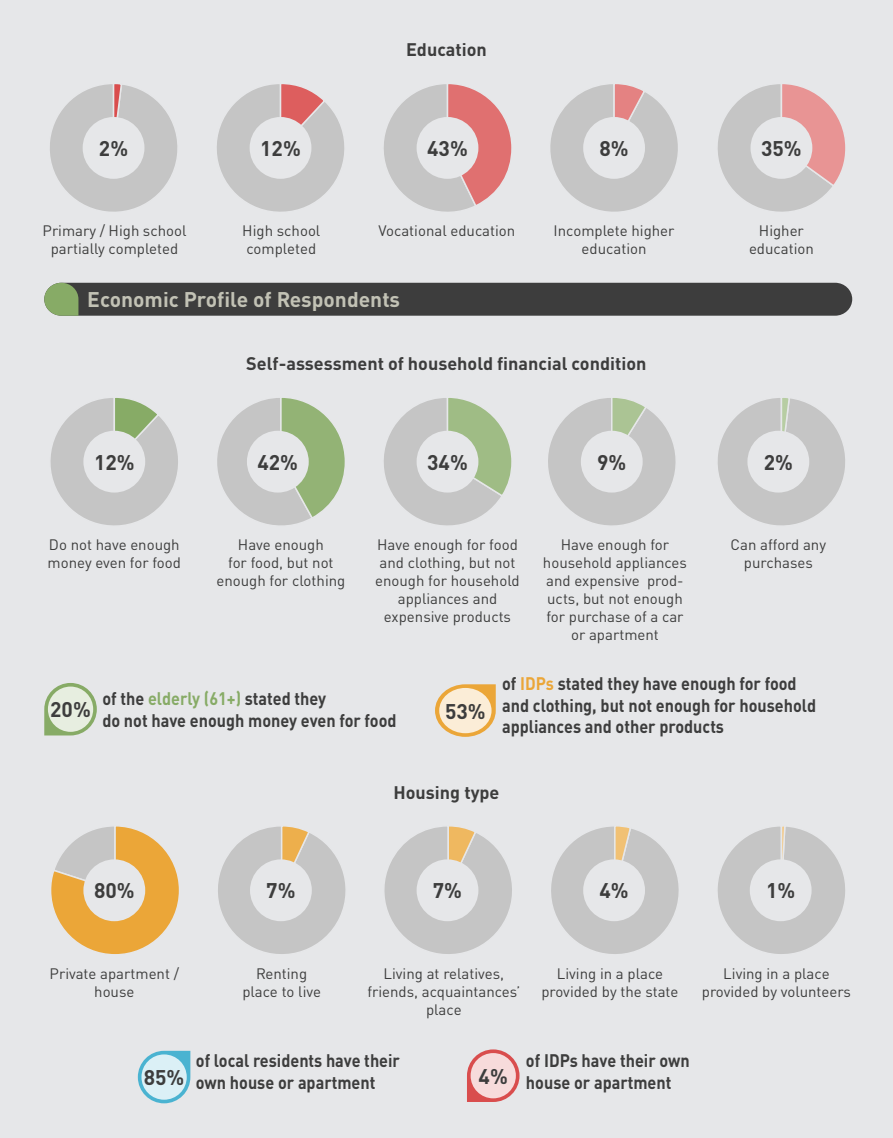
<style>
.page{position:relative;width:893px;height:1138px;background:#e6e7e9}
.page>*{position:absolute;margin:0;border:0;box-sizing:border-box;transform-origin:0 0}
.t1{font:700 21px "DIN Pro";color:#3d3d3d}
.t2{font:700 21px "DIN Pro";color:#c2c2b5}
.t3{font:700 18px/21.6px "DIN Pro";color:#3d3d3d;scale:.9 1}
.t4{font:700 18px "DIN Pro";color:#3d3d3d}
.t5{font:15px/18px "DIN Pro";color:#3d3d3d;text-align:center}
.s1{color:#87ab66}
.s2{color:#eba638}
</style>
<div class="page">
<svg style="left:50px;top:84px;width:128px;height:128px"></svg>
<div style="left:83px;top:117px;width:61px;height:62px;background:#e6e7e9;border-radius:50%"></div>
<svg style="left:51px;top:826px;width:128px;height:128px"></svg>
<svg style="left:218px;top:826px;width:128px;height:128px"></svg>
<svg style="left:384px;top:826px;width:128px;height:128px"></svg>
<svg style="left:551px;top:826px;width:128px;height:128px"></svg>
<svg style="left:717px;top:826px;width:128px;height:128px"></svg>
<svg style="left:548px;top:398px;width:128px;height:128px"></svg>
<svg style="left:717px;top:398px;width:128px;height:128px"></svg>
<svg style="left:435px;top:684px;width:61px;height:53px"></svg>
<div style="left:439px;top:688px;width:53px;height:45px;background:#fbedd7;border-radius:50%"></div>
<svg style="left:44px;top:683px;width:53px;height:52px"></svg>
<div style="left:48px;top:687px;width:45px;height:45px;background:#e7eee0;border-radius:50%"></div>
<svg style="left:384px;top:84px;width:128px;height:128px"></svg>
<div style="left:417px;top:117px;width:61px;height:62px;background:#e6e7e9;border-radius:50%"></div>
<svg style="left:717px;top:84px;width:129px;height:128px"></svg>
<div style="left:750px;top:117px;width:62px;height:62px;background:#e6e7e9;border-radius:50%"></div>
<svg style="left:550px;top:84px;width:128px;height:128px"></svg>
<div style="left:583px;top:117px;width:62px;height:62px;background:#e6e7e9;border-radius:50%"></div>
<svg style="left:217px;top:84px;width:128px;height:128px"></svg>
<div style="left:250px;top:117px;width:61px;height:62px;background:#e6e7e9;border-radius:50%"></div>
<div style="left:581px;top:431px;width:62px;height:62px;background:#e6e7e9;border-radius:50%"></div>
<div style="left:747px;top:431px;width:62px;height:62px;background:#e6e7e9;border-radius:50%"></div>
<svg style="left:217px;top:398px;width:128px;height:128px"></svg>
<div style="left:247px;top:431px;width:62px;height:62px;background:#e6e7e9;border-radius:50%"></div>
<svg style="left:384px;top:398px;width:128px;height:128px"></svg>
<div style="left:417px;top:431px;width:61px;height:62px;background:#e6e7e9;border-radius:50%"></div>
<svg style="left:50px;top:398px;width:128px;height:128px"></svg>
<div style="left:83px;top:431px;width:62px;height:62px;background:#e6e7e9;border-radius:50%"></div>
<div style="left:83px;top:859px;width:62px;height:62px;background:#e6e7e9;border-radius:50%"></div>
<div style="left:250px;top:859px;width:62px;height:62px;background:#e6e7e9;border-radius:50%"></div>
<div style="left:417px;top:859px;width:61px;height:62px;background:#e6e7e9;border-radius:50%"></div>
<div style="left:583px;top:859px;width:62px;height:62px;background:#e6e7e9;border-radius:50%"></div>
<div style="left:750px;top:859px;width:62px;height:62px;background:#e6e7e9;border-radius:50%"></div>
<svg style="left:44px;top:283px;width:808px;height:33px;background:#424341"></svg>
<svg style="left:138px;top:1051px;width:52px;height:52px"></svg>
<div style="left:141px;top:1054px;width:46px;height:46px;background:#dbf0f6;border-radius:50%"></div>
<svg style="left:467px;top:1049px;width:52px;height:53px"></svg>
<div style="left:471px;top:1053px;width:45px;height:45px;background:#f7dbdb;border-radius:50%"></div>
<h1 class="t1" style="left:99px;top:131px;width:31px">2%</h1>
<p class="t5" style="left:43px;top:220px;width:145px">Primary / High school partially completed</p>
<h1 class="t1" style="left:260px;top:131px;width:42px">12%</h1>
<p class="t5" style="left:242px;top:220px;width:80px;text-align:left">High school completed</p>
<p class="t4" style="left:406px;top:35px;width:82px">Education</p>
<h1 class="t1" style="left:427px;top:131px;width:42px">43%</h1>
<h1 class="t1" style="left:761px;top:131px;width:42px">35%</h1>
<h1 class="t1" style="left:599px;top:131px;width:31px">8%</h1>
<p class="t5" style="left:379px;top:220px;width:138px">Vocational education</p>
<p class="t5" style="left:554px;top:220px;width:122px">Incomplete higher education</p>
<p class="t5" style="left:749px;top:220px;width:66px">Higher education</p>
<h1 class="t2" style="left:87px;top:282px;width:314px">Economic Profile of Respondents</h1>
<p class="t4" style="left:246px;top:348px;width:402px">Self-assessment of household financial condition</p>
<h1 class="t1" style="left:94px;top:445px;width:42px">12%</h1>
<h1 class="t1" style="left:257px;top:445px;width:42px">42%</h1>
<h1 class="t1" style="left:427px;top:445px;width:42px">34%</h1>
<h1 class="t1" style="left:597px;top:445px;width:31px">9%</h1>
<h1 class="t1" style="left:764px;top:445px;width:31px">2%</h1>
<p class="t5" style="left:48px;top:534px;width:135px;text-align:left">Do not have enough money even for food</p>
<p class="t5" style="left:216px;top:534px;width:130px">Have enough<br>for food, but not enough for clothing</p>
<p class="t5" style="left:375px;top:534px;width:146px">Have enough for food and clothing, but not enough for household appliances and expensive products</p>
<p class="t5" style="left:731px;top:534px;width:97px">Can afford any purchases</p>
<p class="t5" style="left:543px;top:534px;width:146px">Have enough for household appliances and expensive prod&shy;ucts, but not enough for purchase of a car or apartment</p>
<h1 class="t1" style="left:50px;top:692px;width:42px">20%</h1>
<p class="t3" style="left:102px;top:686px;width:328px">of the <span class="s1">elderly (61+)</span> stated they<br>do not have enough money even for food</p>
<h1 class="t1" style="left:445px;top:693px;width:42px">53%</h1>
<p class="t3" style="left:502px;top:671px;width:350px">of <span class="s2">IDPs</span> stated they have enough for food and clothing, but not enough for household appliances and other products</p>
<p class="t4" style="left:393px;top:777px;width:108px">Housing type</p>
<h1 class="t1" style="left:94px;top:873px;width:42px">80%</h1>
<h1 class="t1" style="left:266px;top:873px;width:31px">7%</h1>
<h1 class="t1" style="left:433px;top:873px;width:31px">7%</h1>
<h1 class="t1" style="left:599px;top:873px;width:31px">4%</h1>
<h1 class="t1" style="left:766px;top:873px;width:31px">1%</h1>
<p class="t5" style="left:50px;top:963px;width:131px">Private apartment / house</p>
<p class="t5" style="left:242px;top:963px;width:80px">Renting place to live</p>
<p class="t5" style="left:702px;top:963px;width:151px">Living in a place provided by volunteers</p>
<p class="t5" style="left:367px;top:963px;width:154px">Living at relatives, friends, acquaintances’ place</p>
<p class="t5" style="left:541px;top:963px;width:139px">Living in a place provided by the state</p>
<h1 class="t1" style="left:144px;top:1060px;width:42px">85%</h1>
<p class="t3" style="left:196px;top:1048px;width:228px">of local residents have their own house or apartment</p>
<h1 class="t1" style="left:479px;top:1059px;width:31px">4%</h1>
<p class="t3" style="left:526px;top:1048px;width:184px">of IDPs have their own house or apartment</p>
</div>
